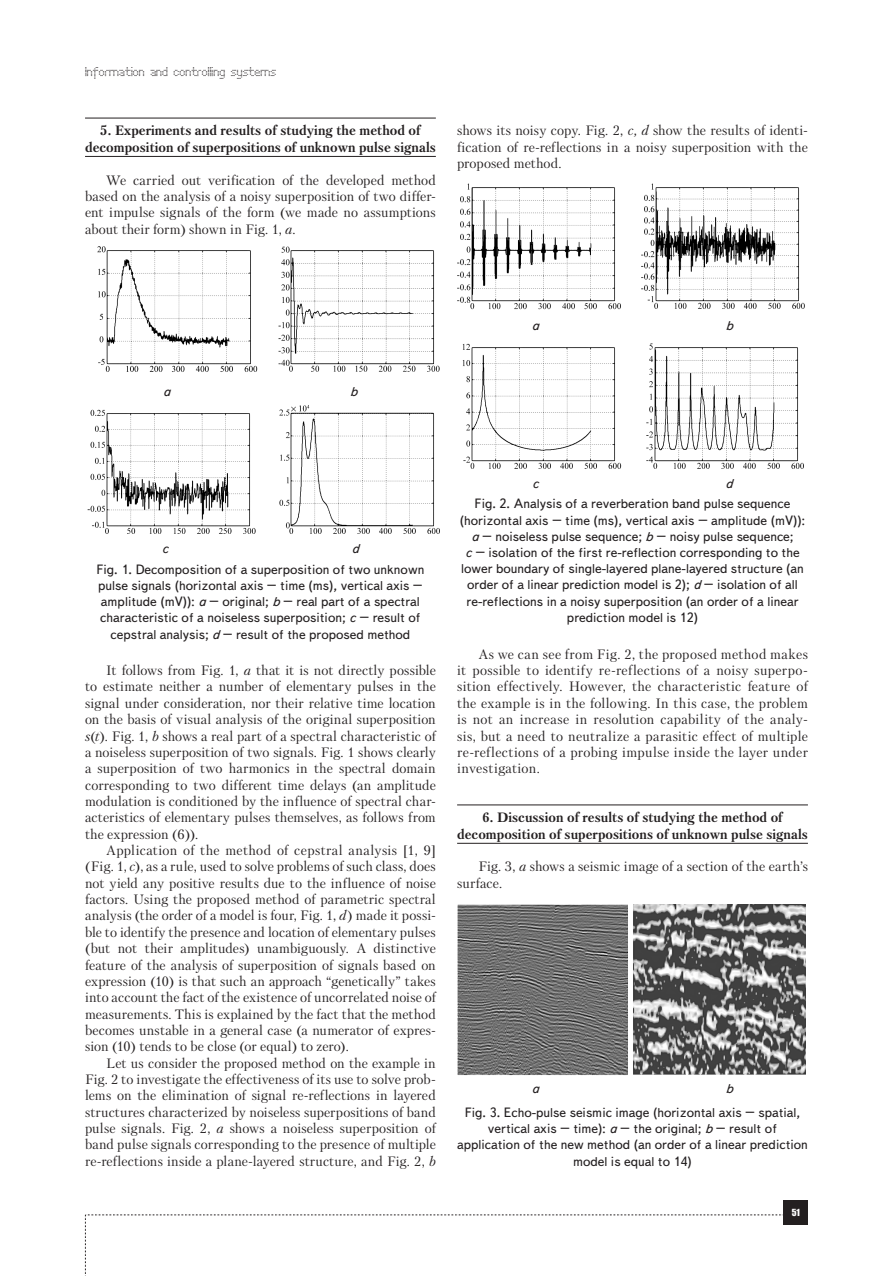
<style>
.page{position:relative;width:893px;height:1276px;background:#fff}
.page>*{position:absolute;margin:0;border:0;box-sizing:border-box;transform-origin:0 0}
.Text__англ{font:13.5px/16.4px "Petersburg C";letter-spacing:.005em;color:#231f20;text-align:justify}
.Рисунок{font:13.5px/16.2px "Text Book C";color:#231f20}
.Раздел_статьи{font:700 13.5px/16.4px "Petersburg C";color:#231f20;text-align:center}
.Рисунок-2{font:italic 13.5px "Text Book C";color:#231f20}
.t1{font:12px "Perfo";letter-spacing:.015em;color:#231f20}
.t2{font:9px "Impact";color:#fff}
.s1{font-style:italic}
</style>
<div class="page">
<svg style="left:85px;top:1214px;width:699px;height:62px"></svg>
<div style="left:784px;top:1200px;width:24px;height:24px;background:#231f20"></div>
<hr style="left:85px;top:118px;width:351px;height:1px;background:#231f20">
<hr style="left:85px;top:156px;width:351px;height:1px;background:#231f20">
<hr style="left:457px;top:804px;width:351px;height:1px;background:#231f20">
<hr style="left:457px;top:843px;width:351px;height:1px;background:#231f20">
<img style="left:97px;top:246px;width:343px;height:126px">
<img style="left:87px;top:405px;width:353px;height:129px">
<img style="left:457px;top:183px;width:348px;height:127px">
<img style="left:462px;top:343px;width:342px;height:126px">
<img style="left:457px;top:904px;width:170px;height:171px">
<img style="left:633px;top:904px;width:173px;height:171px">
<p class="t1" style="left:85px;top:65px;width:193px">Information and controlling systems</p>
<p class="Раздел_статьи" style="left:85px;top:123px;width:352px">5. Experiments and results of studying the method of decomposition of superpositions of unknown pulse signals</p>
<p class="Text__англ" style="left:85px;top:171px;width:352px;text-indent:21px">We carried out verification of the developed method based on the analysis of a noisy superposition of two differ&shy;ent impulse signals of the form (we made no assumptions about their form) shown in Fig. 1, <span class="s1">a</span>.</p>
<p class="Text__англ" style="left:457px;top:122px;width:352px">shows its noisy copy. Fig. 2, <span class="s1">c, d</span> show the results of identi&shy;fication of re-reflections in a noisy superposition with the proposed method.</p>
<p class="Рисунок-2" style="left:163px;top:383px;width:9px">а</p>
<p class="Рисунок-2" style="left:350px;top:383px;width:9px">b</p>
<p class="Рисунок-2" style="left:532px;top:318px;width:9px">а</p>
<p class="Рисунок-2" style="left:726px;top:318px;width:9px">b</p>
<p class="Рисунок" style="left:97px;top:538px;width:329px;line-height:20.7px;text-indent:255px"><span class="s1">d<br></span>Fig. 1. Decomposition of a superposition of two unknown</p>
<p class="Рисунок" style="left:98px;top:577px;width:326px;text-align:center">pulse signals (horizontal axis – time (ms), vertical axis – amplitude (mV)): <span class="s1">a</span> – original; <span class="s1">b</span> – real part of a spectral characteristic of a noiseless superposition; <span class="s1">c</span> – result of cepstral analysis; <span class="s1">d</span> – result of the proposed method</p>
<p class="Text__англ" style="left:85px;top:662px;width:352px;text-indent:21px">It follows from Fig. 1, <span class="s1">a</span> that it is not directly possible to estimate neither a number of elementary pulses in the signal under consideration, nor their relative time location on the basis of visual analysis of the original superposition <span class="s1">s</span>(<span class="s1">t</span>). Fig. 1, <span class="s1">b</span> shows a real part of a spectral characteristic of a noiseless superposition of two signals. Fig. 1 shows clearly a superposition of two harmonics in the spectral domain corresponding to two different time delays (an amplitude modulation is conditioned by the influence of spectral char&shy;acteristics of elementary pulses themselves, as follows from the expression (6)).</p>
<p class="Text__англ" style="left:85px;top:842px;width:352px;text-indent:21px">Application of the method of cepstral analysis [1, 9] (Fig. 1, <span class="s1">c</span>), as a rule, used to solve problems of such class, does not yield any positive results due to the influence of noise factors. Using the proposed method of parametric spectral analysis (the order of a model is four, Fig. 1, <span class="s1">d</span>) made it possi&shy;ble to identify the presence and location of elementary pulses (but not their amplitudes) unambiguously. A distinctive feature of the analysis of superposition of signals based on expression (10) is that such an approach “genetically” takes into account the fact of the existence of uncorrelated noise of measurements. This is explained by the fact that the method becomes unstable in a general case (a numerator of expres&shy;sion (10) tends to be close (or equal) to zero).</p>
<p class="Text__англ" style="left:85px;top:1054px;width:352px;text-indent:21px">Let us consider the proposed method on the example in Fig. 2 to investigate the effectiveness of its use to solve prob&shy;lems on the elimination of signal re-reflections in layered structures characterized by noiseless superpositions of band pulse signals. Fig. 2, <span class="s1">a</span> shows a noiseless superposition of band pulse signals corresponding to the presence of multiple re-reflections inside a plane-layered structure, and Fig. 2, <span class="s1">b</span></p>
<p class="Рисунок-2" style="left:162px;top:541px;width:8px">c</p>
<p class="Рисунок" style="left:475px;top:473px;width:317px;line-height:20.7px;text-indent:251px"><span class="s1">d<br></span>Fig. 2. Analysis of a reverberation band pulse sequence</p>
<p class="Рисунок" style="left:460px;top:512px;width:347px;text-align:center">(horizontal axis – time (ms), vertical axis – amplitude (mV)): <span class="s1">a</span> – noiseless pulse sequence; <span class="s1">b</span> – noisy pulse sequence;<br><span class="s1">c</span> – isolation of the first re-reflection corresponding to the lower boundary of single-layered plane-layered structure (an order of a linear prediction model is 2); <span class="s1">d</span> – isolation of all re-reflections in a noisy superposition (an order of a linear prediction model is 12)</p>
<p class="Text__англ" style="left:457px;top:646px;width:352px;text-indent:21px">As we can see from Fig. 2, the proposed method makes it possible to identify re-reflections of a noisy superpo&shy;sition effectively. However, the characteristic feature of the example is in the following. In this case, the problem is not an increase in resolution capability of the analy&shy;sis, but a need to neutralize a parasitic effect of multiple re-reflections of a probing impulse inside the layer under investigation.</p>
<p class="Раздел_статьи" style="left:457px;top:809px;width:352px">6. Discussion of results of studying the method of decomposition of superpositions of unknown pulse signals</p>
<p class="Text__англ" style="left:457px;top:858px;width:352px;text-indent:21px">Fig. 3, <span class="s1">a</span> shows a seismic image of a section of the earth’s surface.</p>
<p class="Рисунок-2" style="left:532px;top:475px;width:8px">c</p>
<p class="Рисунок" style="left:465px;top:1076px;width:337px;line-height:23.9px;text-indent:261px"><span class="s1">b<br></span>Fig. 3. Echo-pulse seismic image (horizontal axis – spatial,</p>
<p class="Рисунок" style="left:457px;top:1120px;width:352px;text-align:center">vertical axis – time): <span class="s1">a</span> – the original; <span class="s1">b</span> – result of application of the new method (an order of a linear prediction model is equal to 14)</p>
<p class="Рисунок-2" style="left:532px;top:1080px;width:9px">а</p>
<p class="t2" style="left:792px;top:1205px;width:9px">51</p>
</div>
